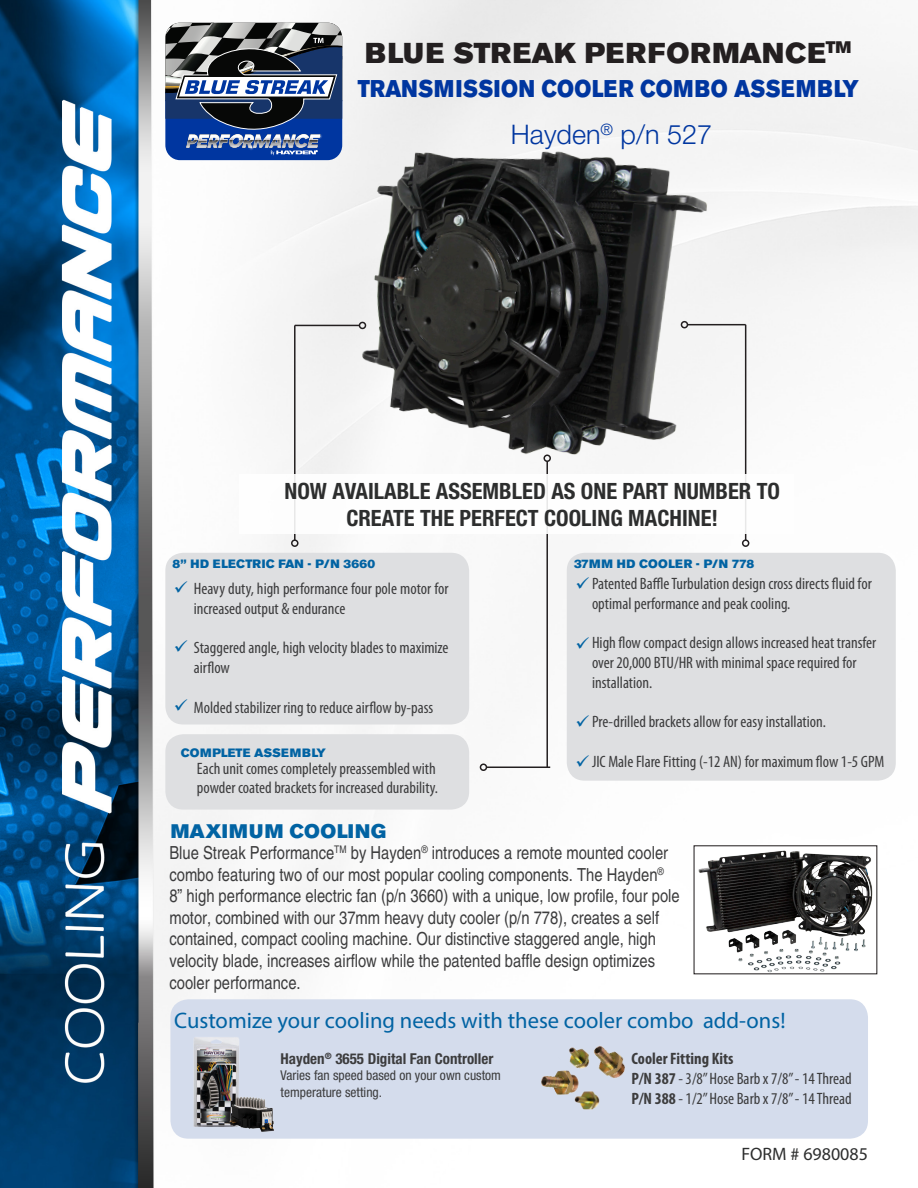
<style>
.page{position:relative;width:918px;height:1188px;background:#fff}
.page>*{position:absolute;margin:0;border:0;box-sizing:border-box;transform-origin:0 0}
.t1{font:28.5px "Akzidenz Grotesk BE Super";letter-spacing:.025em;color:#231f20}
.t2{font:300 27px "Helvetica Neue";color:#0036a0}
.t3{font:24px "Akzidenz Grotesk BE Super";letter-spacing:.03em;color:#0036a0;scale:.87 1}
.t4{font:700 condensed 22.5px/27px "Helvetica Neue LT Std";color:#2d2e2e;text-align:center}
.t5{font:22.5px "Myriad Pro";color:#0163a3}
.t6{font:19.5px "Akzidenz Grotesk BE Super";letter-spacing:.03em;color:#0163a3}
.t7{font:condensed 18px/21.6px "Helvetica";color:#3c3c3d}
.t8{font:18px "Myriad Pro";color:#2d2e2e}
.t9{font:condensed 16.5px/19.8px "Myriad Pro";color:#3c3c3d}
.t10{font:700 condensed 16.5px "Myriad Pro";color:#3c3c3d}
.t11{font:700 condensed 15px "Helvetica Neue LT Std";color:#3c3c3d}
.t12{font:condensed 13.5px/16.2px "Helvetica Neue LT Std";color:#3c3c3d}
.t13{font:12px "Akzidenz Grotesk BE Super";letter-spacing:.02em;color:#0163a3}
.s1{color:#0163a3}
.s2{font-weight:700}
</style>
<div class="page">
<img style="left:0;top:0;width:918px;height:1188px">
<img style="left:696px;top:847px;width:179px;height:125px">
<div style="left:165px;top:100px;width:177px;height:60px;background:#0036a0"></div>
<svg style="left:165px;top:23px;width:177px;height:132px"></svg>
<div style="left:567px;top:553px;width:329px;height:228px;background:#dedfe1;border-radius:18px"></div>
<hr style="left:295px;top:325px;width:64px;height:1px;background:#231f20">
<hr style="left:294px;top:325px;width:2px;height:215px;background:#231f20">
<div style="left:291px;top:539px;width:8px;height:8px;border:2px solid #231f20;border-radius:50%"></div>
<hr style="left:687px;top:324px;width:59px;height:1px;background:#231f20">
<hr style="left:745px;top:325px;width:1px;height:215px;background:#231f20">
<div style="left:742px;top:539px;width:7px;height:8px;border:2px solid #231f20;border-radius:50%"></div>
<hr style="left:546px;top:461px;width:2px;height:306px;background:#231f20">
<hr style="left:486px;top:767px;width:64px;height:1px;background:#231f20">
<div style="left:480px;top:764px;width:7px;height:7px;border:2px solid #231f20;border-radius:50%"></div>
<div style="left:165px;top:553px;width:304px;height:171px;background:#dedfe1;border-radius:18px"></div>
<div style="left:165px;top:734px;width:304px;height:76px;background:#dedfe1;border-radius:18px"></div>
<div style="left:170px;top:999px;width:698px;height:140px;background:#d4dcec;border-radius:18px"></div>
<img style="left:193px;top:1037px;width:81px;height:95px">
<img style="left:569px;top:1046px;width:56px;height:32px">
<img style="left:541px;top:1066px;width:72px;height:44px">
<img style="left:344px;top:128px;width:376px;height:346px">
<div style="left:240px;top:474px;width:554px;height:59px;background:#fff"></div>
<p class="t1" style="left:365px;top:36px;width:488px">BLUE STREAK PERFORMANCE<sup>TM</sup></p>
<p class="t3" style="left:358px;top:75px;width:577px">TRANSMISSION COOLER COMBO ASSEMBLY</p>
<p class="t2" style="left:511px;top:118px;width:203px">Hayden<sup>®</sup> p/n 527</p>
<p class="t4" style="left:284px;top:477px;width:497px">NOW AVAILABLE ASSEMBLED AS ONE PART NUMBER TO<br>CREATE THE PERFECT COOLING MACHINE!</p>
<p class="t13" style="left:173px;top:557px;width:204px">8” HD ELECTRIC FAN - P/N 3660</p>
<p class="t9" style="left:194px;top:599px;width:153px">increased output &amp; endurance</p>
<p class="t9" style="left:194px;top:638px;width:256px;text-indent:-20px"><span class="s1">✓</span> Staggered angle, high velocity blades to maximize airflow</p>
<p class="t9" style="left:174px;top:698px;width:261px"><span class="s1">✓</span> Molded stabilizer ring to reduce airflow by-pass</p>
<p class="t13" style="left:181px;top:746px;width:147px">COMPLETE ASSEMBLY</p>
<p class="t9" style="left:197px;top:759px;width:242px">Each unit comes completely preassembled with powder coated brackets for increased durability.</p>
<p class="t9" style="left:174px;top:579px;width:276px"><span class="s1">✓</span> Heavy duty, high performance four pole motor for</p>
<p class="t13" style="left:574px;top:557px;width:182px">37MM HD COOLER - P/N 778</p>
<p class="t9" style="left:592px;top:574px;width:281px">Patented Baffle Turbulation design cross directs fluid for optimal performance and peak cooling.</p>
<p class="t9" style="left:592px;top:633px;width:286px">High flow compact design allows increased heat transfer over 20,000 BTU/HR with minimal space required for installation.</p>
<p class="t9" style="left:576px;top:712px;width:252px"><span class="s1">✓</span>Pre-drilled brackets allow for easy installation.</p>
<p class="t9" style="left:592px;top:752px;width:294px">JIC Male Flare Fitting (-12 AN) for maximum flow 1-5 GPM</p>
<p class="t6" style="left:171px;top:820px;width:217px">MAXIMUM COOLING</p>
<p class="t7" style="left:169px;top:842px;width:512px">Blue Streak Performance<sup>TM</sup> by Hayden<sup>®</sup> introduces a remote mounted cooler combo featuring two of our most popular cooling components. The Hayden<sup>® </sup>8” high performance electric fan (p/n 3660) with a unique, low profile, four pole motor, combined with our 37mm heavy duty cooler (p/n 778), creates a self contained, compact cooling machine. Our distinctive staggered angle, high velocity blade, increases airflow while the patented baffle design optimizes cooler performance.</p>
<p class="t5" style="left:174px;top:1007px;width:613px">Customize your cooling needs with these cooler combo add-ons!</p>
<p class="t11" style="left:281px;top:1050px;width:214px">Hayden<sup>®</sup> 3655 Digital Fan Controller</p>
<p class="t12" style="left:281px;top:1067px;width:222px">Varies fan speed based on your own custom temperature setting.</p>
<p class="t10" style="left:631px;top:1050px;width:104px">Cooler Fitting Kits</p>
<p class="t9" style="left:631px;top:1069px;width:222px"><span class="s2">P/N 387</span> - 3/8” Hose Barb x 7/8” - 14 Thread</p>
<p class="t9" style="left:631px;top:1089px;width:222px"><span class="s2">P/N 388</span> - 1/2” Hose Barb x 7/8” - 14 Thread</p>
<p class="t8" style="left:741px;top:1143px;width:128px">FORM # 6980085</p>
</div>
